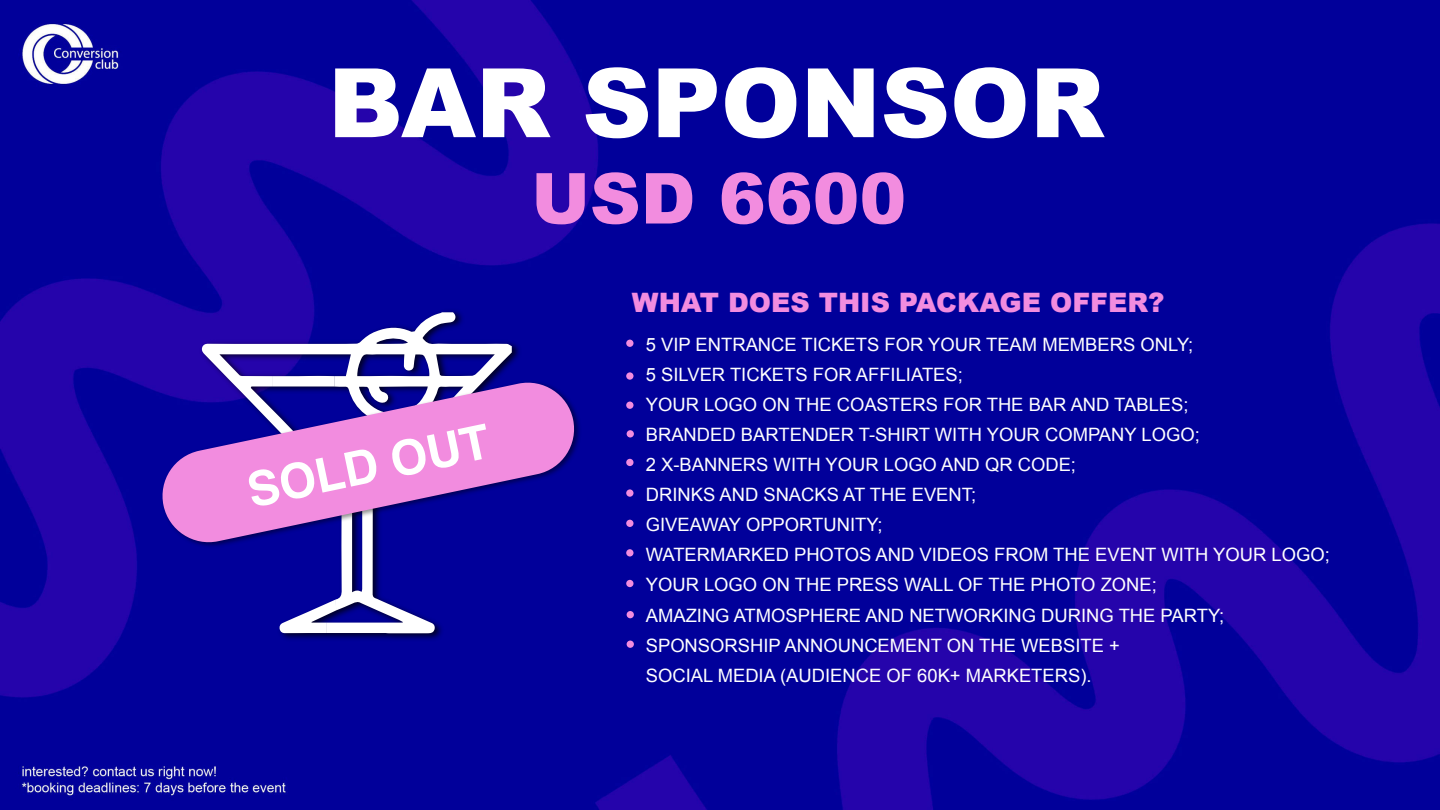
<style>
.page{position:relative;width:1440px;height:810px;background:#fff}
.page>*{position:absolute;margin:0;border:0;box-sizing:border-box;transform-origin:0 0}
.t1{font:900 95.93px "Arial";color:#fff}
.t2{font:900 70.28px "Arial";color:#f28cdf}
.t3{font:700 47.62px "Helvetica";color:#fff}
.t4{font:900 26.7px "Arial";color:#f28cdf}
.t5{font:18.38px/30px "Arial";color:#fff}
</style>
<div class="page">
<img style="left:0;top:0;width:1440px;height:810px">
<img style="left:198px;top:307px;width:326px;height:337px">
<svg style="left:201px;top:312px;width:311px;height:321px;fill:#01009a"></svg>
<svg style="left:279px;top:599px;width:57px;height:34px"></svg>
<svg style="left:273px;top:376px;width:61px;height:2px"></svg>
<div style="left:626px;top:340px;width:8px;height:7px;background:#f28cdf;border-radius:50%"></div>
<div style="left:626px;top:372px;width:8px;height:8px;background:#f28cdf;border-radius:50%"></div>
<div style="left:627px;top:430px;width:7px;height:8px;background:#f28cdf;border-radius:50%"></div>
<div style="left:626px;top:402px;width:8px;height:7px;background:#f28cdf;border-radius:50%"></div>
<div style="left:626px;top:459px;width:8px;height:7px;background:#f28cdf;border-radius:50%"></div>
<div style="left:626px;top:489px;width:8px;height:8px;background:#f28cdf;border-radius:50%"></div>
<div style="left:626px;top:520px;width:8px;height:7px;background:#f28cdf;border-radius:50%"></div>
<div style="left:626px;top:549px;width:8px;height:8px;background:#f28cdf;border-radius:50%"></div>
<div style="left:626px;top:580px;width:8px;height:7px;background:#f28cdf;border-radius:50%"></div>
<div style="left:627px;top:611px;width:7px;height:7px;background:#f28cdf;border-radius:50%"></div>
<div style="left:627px;top:641px;width:7px;height:7px;background:#f28cdf;border-radius:50%"></div>
<img style="left:160px;top:379px;width:424px;height:172px">
<svg style="left:158px;top:378px;width:420px;height:168px;background:#8f59c1"></svg>
<h1 class="t1" style="left:328px;top:67px;width:778px">BAR SPONSOR</h1>
<h2 class="t2" style="left:531px;top:172px;width:377px">USD 6600</h2>
<h3 class="t3" style="left:244px;top:473px;width:247px;rotate:-12deg">SOLD OUT</h3>
<h3 class="t4" style="left:632px;top:293px;width:534px">WHAT DOES THIS PACKAGE OFFER?</h3>
<p class="t5" style="left:646px;top:332px;width:686px">5 VIP ENTRANCE TICKETS FOR YOUR TEAM MEMBERS ONLY;<br>5 SILVER TICKETS FOR AFFILIATES;<br>YOUR LOGO ON THE COASTERS FOR THE BAR AND TABLES;<br>BRANDED BARTENDER T-SHIRT WITH YOUR COMPANY LOGO;<br>2 X-BANNERS WITH YOUR LOGO AND QR CODE;<br>DRINKS AND SNACKS AT THE EVENT;<br>GIVEAWAY OPPORTUNITY;<br>WATERMARKED PHOTOS AND VIDEOS FROM THE EVENT WITH YOUR LOGO; YOUR LOGO ON THE PRESS WALL OF THE PHOTO ZONE;<br>AMAZING ATMOSPHERE AND NETWORKING DURING THE PARTY; SPONSORSHIP ANNOUNCEMENT ON THE WEBSITE +<br>SOCIAL MEDIA (AUDIENCE OF 60K+ MARKETERS).</p>
</div>
